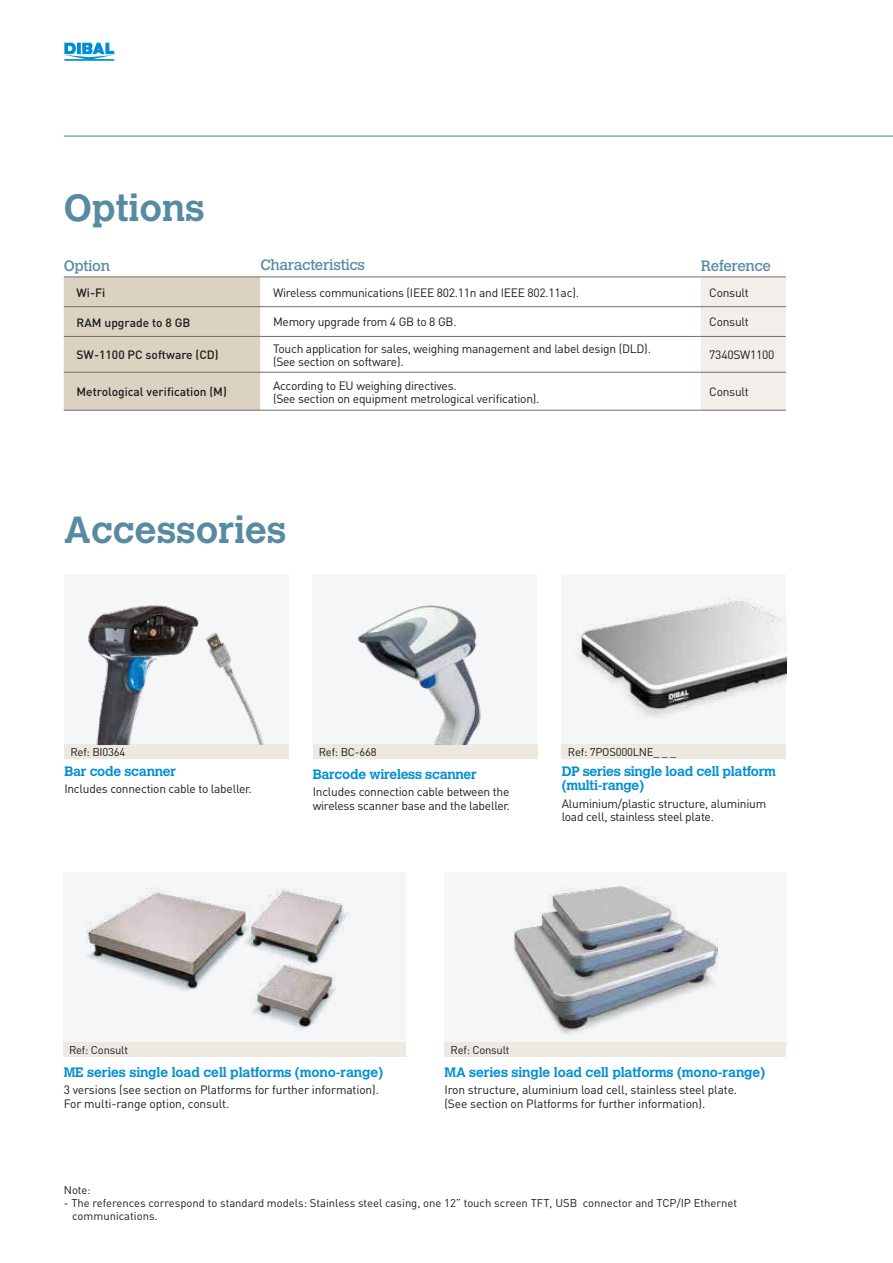
<style>
.page{position:relative;width:893px;height:1263px;background:#fff}
.page>*{position:absolute;margin:0;border:0;box-sizing:border-box;transform-origin:0 0}
.t1{font:700 37.5px "Calvert MT Std";color:#578ba2}
.t2{font:14.85px "Calvert MT Std";letter-spacing:-.02em;color:#578ba2}
.t3{font:700 13.5px/14.2px "Calvert MT Std";letter-spacing:-.01em;color:#008fd2}
.t4{font:12px/13.2px "DIN";letter-spacing:-.02em;color:#1c1c1b}
.t5{font:500 12px "DIN";color:#1c1c1b}
.t6{font:11.25px/13px "DIN";color:#1c1c1b}
.t7{font:11.25px "DIN";letter-spacing:-.02em;color:#1c1c1b}
</style>
<div class="page">
<svg style="left:64px;top:43px;width:50px;height:18px"></svg>
<img style="left:63px;top:872px;width:343px;height:185px">
<hr style="left:64px;top:135px;width:829px;height:2px;background:#578ba2">
<div style="left:64px;top:278px;width:196px;height:132px;background:#dbd2c2"></div>
<div style="left:701px;top:278px;width:85px;height:132px;background:#f2efea"></div>
<hr style="left:64px;top:277px;width:196px;height:1px;background:#6f6f6e">
<hr style="left:260px;top:277px;width:441px;height:1px;background:#6f6f6e">
<hr style="left:701px;top:277px;width:85px;height:1px;background:#6f6f6e">
<hr style="left:64px;top:306px;width:196px;height:1px;background:#6f6f6e">
<hr style="left:260px;top:306px;width:441px;height:1px;background:#6f6f6e">
<hr style="left:701px;top:306px;width:85px;height:1px;background:#6f6f6e">
<hr style="left:64px;top:372px;width:196px;height:1px;background:#6f6f6e">
<hr style="left:260px;top:372px;width:441px;height:1px;background:#6f6f6e">
<hr style="left:701px;top:372px;width:85px;height:1px;background:#6f6f6e">
<hr style="left:64px;top:410px;width:196px;height:1px;background:#6f6f6e">
<hr style="left:260px;top:410px;width:441px;height:1px;background:#6f6f6e">
<hr style="left:701px;top:410px;width:85px;height:1px;background:#6f6f6e">
<hr style="left:64px;top:336px;width:196px;height:1px;background:#6f6f6e">
<hr style="left:260px;top:336px;width:441px;height:1px;background:#6f6f6e">
<hr style="left:701px;top:336px;width:85px;height:1px;background:#6f6f6e">
<div style="left:444px;top:872px;width:343px;height:173px;background:#f4f6f7"></div>
<div style="left:64px;top:574px;width:225px;height:173px;background:#f4f6f7"></div>
<div style="left:313px;top:574px;width:224px;height:173px;background:#f4f6f7"></div>
<div style="left:562px;top:574px;width:224px;height:173px;background:#f4f6f7"></div>
<div style="left:64px;top:1042px;width:342px;height:15px;background:#ede8e0"></div>
<div style="left:444px;top:1042px;width:342px;height:15px;background:#ede8e0"></div>
<div style="left:64px;top:744px;width:225px;height:15px;background:#ede8e0"></div>
<div style="left:313px;top:744px;width:224px;height:15px;background:#ede8e0"></div>
<div style="left:562px;top:744px;width:224px;height:15px;background:#ede8e0"></div>
<img style="left:88px;top:605px;width:176px;height:139px">
<img style="left:357px;top:605px;width:124px;height:139px">
<img style="left:576px;top:597px;width:211px;height:119px">
<img style="left:513px;top:886px;width:205px;height:148px">
<h1 class="t1" style="left:64px;top:184px;width:143px">Options</h1>
<p class="t2" style="left:64px;top:257px;width:48px">Option</p>
<p class="t2" style="left:260px;top:257px;width:106px">Characteristics</p>
<p class="t2" style="left:701px;top:257px;width:72px">Reference</p>
<p class="t5" style="left:77px;top:285px;width:30px">Wi-Fi</p>
<p class="t4" style="left:273px;top:285px;width:307px">Wireless communications (IEEE 802.11n and IEEE 802.11ac).</p>
<p class="t4" style="left:709px;top:285px;width:41px">Consult</p>
<p class="t5" style="left:77px;top:314px;width:115px">RAM upgrade to 8 GB</p>
<p class="t4" style="left:273px;top:315px;width:185px">Memory upgrade from 4 GB to 8 GB.</p>
<p class="t4" style="left:709px;top:315px;width:41px">Consult</p>
<p class="t5" style="left:77px;top:347px;width:144px">SW-1100 PC software (CD)</p>
<p class="t4" style="left:273px;top:341px;width:379px">Touch application for sales, weighing management and label design (DLD). (See section on software).</p>
<p class="t4" style="left:709px;top:348px;width:67px">7340SW1100</p>
<p class="t5" style="left:77px;top:384px;width:152px">Metrological verification (M)</p>
<p class="t4" style="left:273px;top:378px;width:268px">According to EU weighing directives.<br>(See section on equipment metrological verification).</p>
<p class="t4" style="left:709px;top:385px;width:41px">Consult</p>
<h1 class="t1" style="left:64px;top:506px;width:224px">Accessories</h1>
<p class="t7" style="left:70px;top:745px;width:56px">Ref: BI0364</p>
<p class="t6" style="left:319px;top:745px;width:59px">Ref: BC-668</p>
<p class="t7" style="left:568px;top:745px;width:110px">Ref: 7POS000LNE_ _ _</p>
<p class="t3" style="left:64px;top:764px;width:113px">Bar code scanner</p>
<p class="t4" style="left:64px;top:782px;width:189px">Includes connection cable to labeller.</p>
<p class="t3" style="left:313px;top:767px;width:166px">Barcode wireless scanner</p>
<p class="t4" style="left:313px;top:785px;width:199px">Includes connection cable between the wireless scanner base and the labeller.</p>
<p class="t3" style="left:562px;top:764px;width:216px">DP series single load cell platform (multi-range)</p>
<p class="t4" style="left:562px;top:796px;width:206px">Aluminium/plastic structure, aluminium load cell, stainless steel plate.</p>
<p class="t7" style="left:69px;top:1043px;width:60px">Ref: Consult</p>
<p class="t7" style="left:451px;top:1043px;width:60px">Ref: Consult</p>
<p class="t3" style="left:64px;top:1065px;width:321px">ME series single load cell platforms (mono-range)</p>
<p class="t4" style="left:64px;top:1083px;width:317px">3 versions (see section on Platforms for further information).<br>For multi-range option, consult.</p>
<p class="t3" style="left:444px;top:1065px;width:322px">MA series single load cell platforms (mono-range)</p>
<p class="t4" style="left:444px;top:1083px;width:294px">Iron structure, aluminium load cell, stainless steel plate. (See section on Platforms for further information).</p>
<p class="t6" style="left:64px;top:1183px;width:29px">Note:</p>
<p class="t6" style="left:72px;top:1196px;width:666px;text-indent:-9px">- The references correspond to standard models: Stainless steel casing, one 12” touch screen TFT, USB connector and TCP/IP Ethernet communications.</p>
</div>
